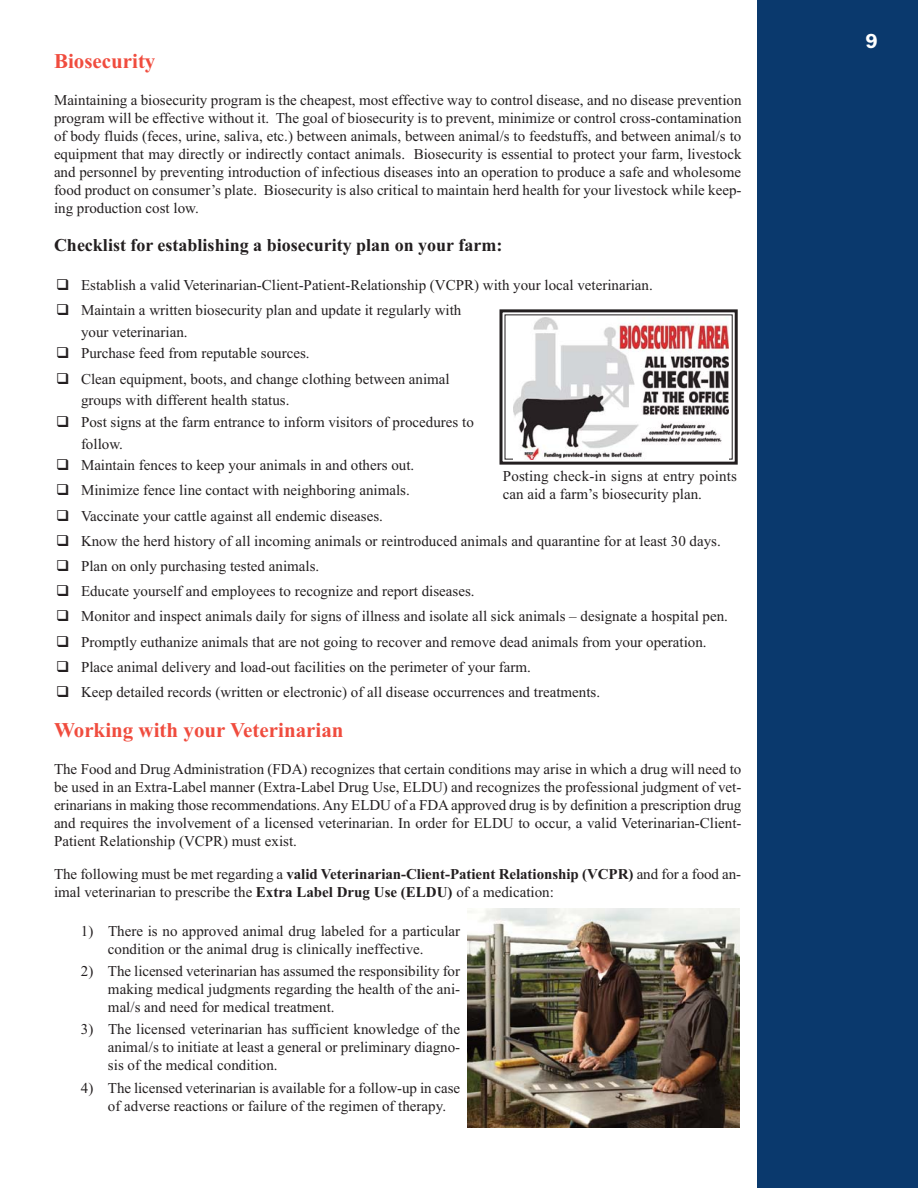
<style>
.page{position:relative;width:918px;height:1188px;background:#fff}
.page>*{position:absolute;margin:0;border:0;box-sizing:border-box;transform-origin:0 0}
.t1{font:700 21px "Times New Roman";color:#f04c3e}
.t2{font:600 21px "Franklin Gothic";color:#fff}
.t3{font:700 18px "Times New Roman";color:#231f20}
.t4{font:15px/18px "Times New Roman";color:#231f20}
.s1{font-weight:700}
</style>
<div class="page">
<div style="left:757px;top:0;width:161px;height:1188px;background:#0a396d"></div>
<div style="left:501px;top:311px;width:235px;height:152px;border:4px solid #fff"></div>
<div style="left:500px;top:309px;width:238px;height:156px;border:3px solid #231f20"></div>
<img style="left:514px;top:318px;width:215px;height:141px">
<img style="left:468px;top:908px;width:271px;height:219px">
<h1 class="t1" style="left:54px;top:54px;width:103px">Biosecurity</h1>
<p class="t4" style="left:54px;top:92px;width:689px;text-align:justify">Maintaining a biosecurity program is the cheapest, most effective way to control disease, and no disease prevention program will be effective without it. The goal of biosecurity is to prevent, minimize or control cross-contamination of body fluids (feces, urine, saliva, etc.) between animals, between animal/s to feedstuffs, and between animal/s to equipment that may directly or indirectly contact animals. Biosecurity is essential to protect your farm, livestock and personnel by preventing introduction of infectious diseases into an operation to produce a safe and wholesome food product on consumer’s plate. Biosecurity is also critical to maintain herd health for your livestock while keep&shy;ing production cost low.</p>
<p class="t3" style="left:54px;top:239px;width:450px">Checklist for establishing a biosecurity plan on your farm:</p>
<p class="t4" style="left:81px;top:274px;width:573px;line-height:25.2px">Establish a valid Veterinarian-Client-Patient-Relationship (VCPR) with your local veterinarian.<br>Maintain a written biosecurity plan and update it regularly with</p>
<p class="t4" style="left:81px;top:322px;width:230px;line-height:21.8px">your veterinarian.<br>Purchase feed from reputable sources.</p>
<p class="t4" style="left:81px;top:369px;width:394px;line-height:21.9px">Clean equipment, boots, and change clothing between animal groups with different health status.<br>Post signs at the farm entrance to inform visitors of procedures to follow.</p>
<p class="t4" style="left:81px;top:454px;width:649px;line-height:25.2px">Maintain fences to keep your animals in and others out.<br>Minimize fence line contact with neighboring animals.<br>Vaccinate your cattle against all endemic diseases.<br>Know the herd history of all incoming animals or reintroduced animals and quarantine for at least 30 days.<br>Plan on only purchasing tested animals.<br>Educate yourself and employees to recognize and report diseases.<br>Monitor and inspect animals daily for signs of illness and isolate all sick animals – designate a hospital pen.<br>Promptly euthanize animals that are not going to recover and remove dead animals from your operation.<br>Place animal delivery and load-out facilities on the perimeter of your farm.<br>Keep detailed records (written or electronic) of all disease occurrences and treatments.</p>
<h1 class="t1" style="left:54px;top:723px;width:291px">Working with your Veterinarian</h1>
<p class="t4" style="left:54px;top:761px;width:689px;text-align:justify">The Food and Drug Administration (FDA) recognizes that certain conditions may arise in which a drug will need to be used in an Extra-Label manner (Extra-Label Drug Use, ELDU) and recognizes the professional judgment of vet&shy;erinarians in making those recommendations. Any ELDU of a FDA approved drug is by definition a prescription drug and requires the involvement of a licensed veterinarian. In order for ELDU to occur, a valid Veterinarian-Client-Patient Relationship (VCPR) must exist.</p>
<p class="t4" style="left:54px;top:866px;width:689px">The following must be met regarding a <span class="s1">valid Veterinarian-Client-Patient Relationship (VCPR)</span> and for a food an&shy;imal veterinarian to prescribe the <span class="s1">Extra Label Drug Use (ELDU)</span> of a medication:</p>
<p class="t4" style="left:108px;top:923px;width:354px;text-indent:-27px">1) There is no approved animal drug labeled for a particular condition or the animal drug is clinically ineffective.</p>
<p class="t4" style="left:108px;top:963px;width:354px;text-align:justify;text-indent:-27px">2) The licensed veterinarian has assumed the responsibility for making medical judgments regarding the health of the ani&shy;mal/s and need for medical treatment.</p>
<p class="t4" style="left:108px;top:1022px;width:354px;text-align:justify;text-indent:-27px">3) The licensed veterinarian has sufficient knowledge of the animal/s to initiate at least a general or preliminary diagno&shy;sis of the medical condition.</p>
<p class="t4" style="left:108px;top:1080px;width:354px;text-indent:-27px">4) The licensed veterinarian is available for a follow-up in case of adverse reactions or failure of the regimen of therapy.</p>
<p class="t4" style="left:503px;top:468px;width:236px">Posting check-in signs at entry points can aid a farm’s biosecurity plan.</p>
<h1 class="t2" style="left:866px;top:33px;width:14px">9</h1>
</div>
